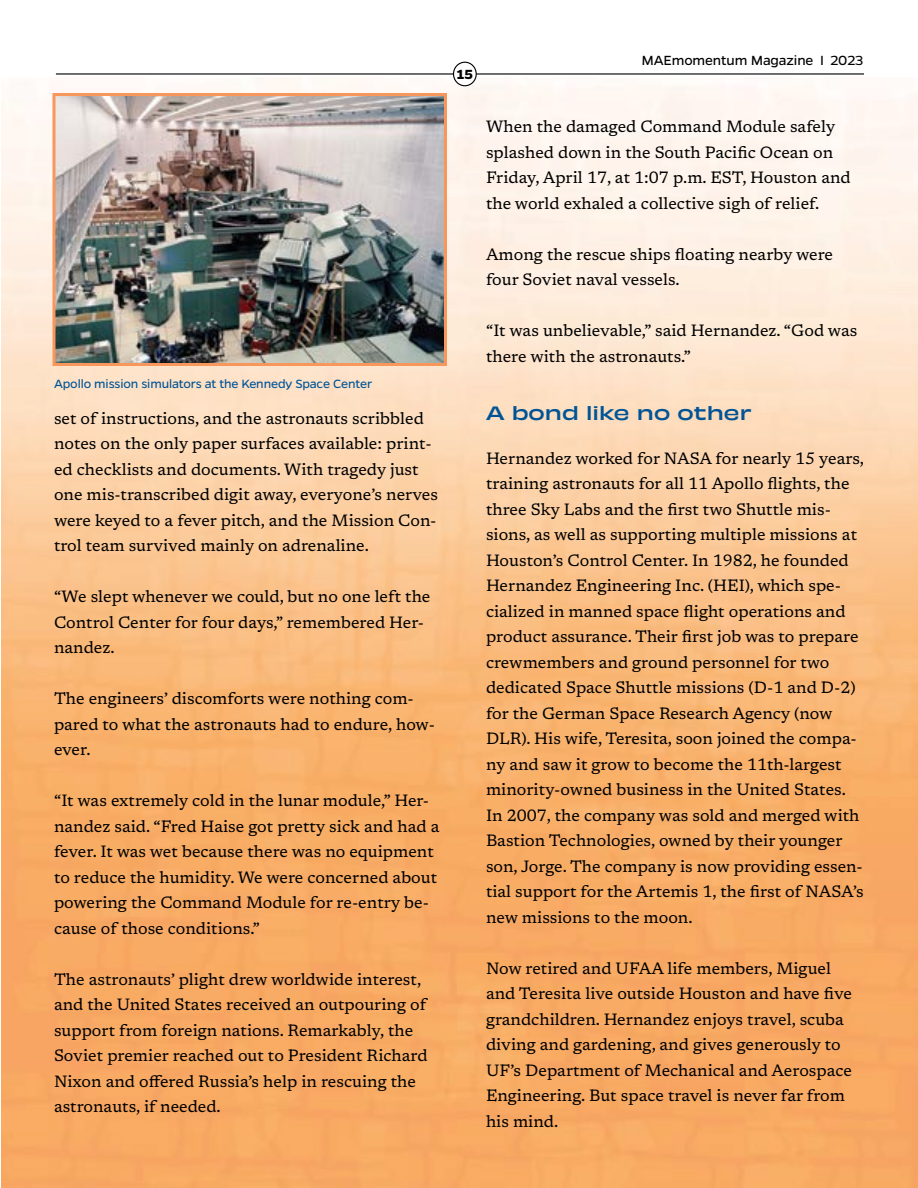
<style>
.page{position:relative;width:918px;height:1188px;background:#fff}
.page>*{position:absolute;margin:0;border:0;box-sizing:border-box;transform-origin:0 0}
.t1{font:500 expanded 18px "Obviously";color:#005496}
.t2{font:16.5px/25.5px "Newsreader 16 pt";color:#000}
.t3{font:15px "Gentona";letter-spacing:-.01em;color:#000}
.t4{font:700 15px "Gentona";color:#000}
.t5{font:13.5px "Gentona";letter-spacing:-.01em;color:#005496}
</style>
<div class="page">
<img style="left:1px;top:78px;width:917px;height:1110px">
<hr style="left:56px;top:73px;width:808px;height:2px;background:#000">
<div style="left:454px;top:62px;width:22px;height:24px;background:#fff;border-radius:50%"></div>
<div style="left:453px;top:62px;width:24px;height:24px;border:1px solid #000;border-radius:50%"></div>
<img style="left:56px;top:97px;width:387px;height:265px">
<div style="left:52px;top:93px;width:395px;height:273px;border:3px solid #f7975b"></div>
<p class="t5" style="left:54px;top:376px;width:320px">Apollo mission simulators at the Kennedy Space Center</p>
<p class="t2" style="left:54px;top:405px;width:385px">set of instructions, and the astronauts scribbled notes on the only paper surfaces available: print&shy;ed checklists and documents. With tragedy just one mis-transcribed digit away, everyone’s nerves were keyed to a fever pitch, and the Mission Con&shy;trol team survived mainly on adrenaline.</p>
<p class="t2" style="left:54px;top:583px;width:378px">“We slept whenever we could, but no one left the<br>Control Center for four days,” remembered Her&shy;nandez.</p>
<p class="t2" style="left:54px;top:685px;width:383px">The engineers’ discomforts were nothing com&shy;pared to what the astronauts had to endure, how&shy;ever.</p>
<p class="t2" style="left:54px;top:787px;width:387px">“It was extremely cold in the lunar module,” Her&shy;nandez said. “Fred Haise got pretty sick and had a fever. It was wet because there was no equipment to reduce the humidity. We were concerned about powering the Command Module for re-entry be&shy;cause of those conditions.”</p>
<p class="t2" style="left:54px;top:966px;width:375px">The astronauts’ plight drew worldwide interest, and the United States received an outpouring of support from foreign nations. Remarkably, the Soviet premier reached out to President Richard Nixon and offered Russia’s help in rescuing the astronauts, if needed.</p>
<p class="t4" style="left:457px;top:65px;width:18px">15</p>
<p class="t3" style="left:642px;top:52px;width:223px">MAEmomentum Magazine I 2023</p>
<p class="t2" style="left:486px;top:113px;width:366px">When the damaged Command Module safely splashed down in the South Pacific Ocean on Friday, April 17, at 1:07 p.m. EST, Houston and the world exhaled a collective sigh of relief.</p>
<p class="t2" style="left:486px;top:241px;width:349px">Among the rescue ships floating nearby were four Soviet naval vessels.</p>
<p class="t2" style="left:486px;top:317px;width:373px">“It was unbelievable,” said Hernandez. “God was there with the astronauts.”</p>
<p class="t1" style="left:486px;top:399px;width:267px">A bond like no other</p>
<p class="t2" style="left:486px;top:445px;width:380px">Hernandez worked for NASA for nearly 15 years, training astronauts for all 11 Apollo flights, the three Sky Labs and the first two Shuttle mis&shy;sions, as well as supporting multiple missions at Houston’s Control Center. In 1982, he founded Hernandez Engineering Inc. (HEI), which spe&shy;cialized in manned space flight operations and product assurance. Their first job was to prepare crewmembers and ground personnel for two dedicated Space Shuttle missions (D-1 and D-2) for the German Space Research Agency (now DLR). His wife, Teresita, soon joined the compa&shy;ny and saw it grow to become the 11th-largest minority-owned business in the United States.<br>In 2007, the company was sold and merged with Bastion Technologies, owned by their younger son, Jorge. The company is now providing essen&shy;tial support for the Artemis 1, the first of NASA’s new missions to the moon.</p>
<p class="t2" style="left:486px;top:954px;width:368px">Now retired and UFAA life members, Miguel and Teresita live outside Houston and have five grandchildren. Hernandez enjoys travel, scuba diving and gardening, and gives generously to UF’s Department of Mechanical and Aerospace Engineering. But space travel is never far from his mind.</p>
</div>
